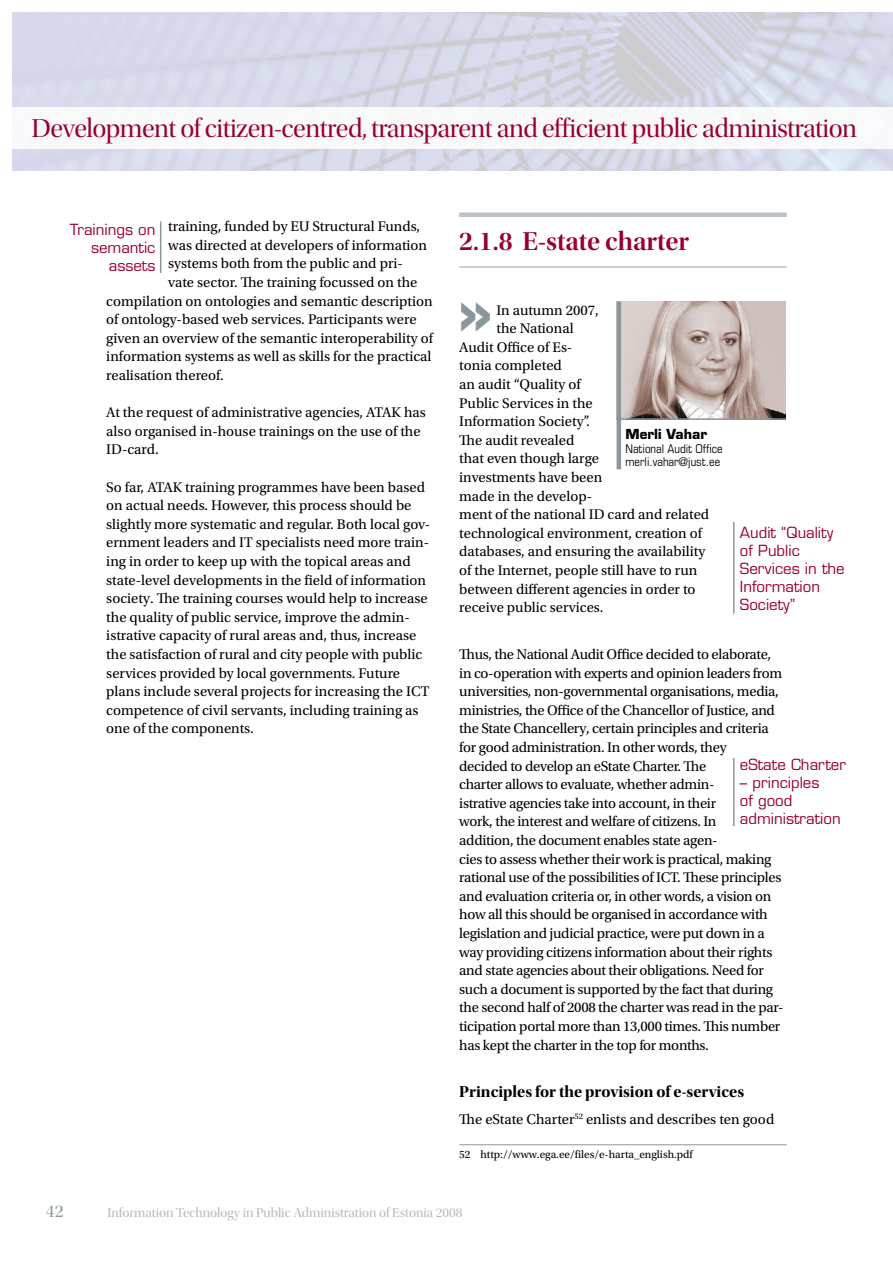
<style>
.page{position:relative;width:893px;height:1263px;background:#fff}
.page>*{position:absolute;margin:0;border:0;box-sizing:border-box;transform-origin:0 0}
.t1{font:900 condensed 46.35px "Interstate";color:#8a979c}
.t2{font:27px "Utopia Std Disp";letter-spacing:-.02em;color:#98002e}
.t3{font:27px "Utopia Std Semibold Disp";color:#98002e}
.t4{font:18px "Utopia Std Disp";color:#8a979c}
.t5{font:16.5px "Utopia Std Bold Disp";color:#000}
.t6{font:15px/18px "Eurostile";color:#98002e}
.t7{font:14.7px/18.6px "Utopia Std";letter-spacing:-.005em;color:#000}
.t8{font:13.5px "Utopia Std Disp";color:#b2b9bd}
.t9{font:700 13.5px "Eurostile";color:#000}
.t10{font:condensed 12px/13.5px "Eurostile";color:#000}
.t11{font:11.25px "Utopia Std";color:#000}
</style>
<div class="page">
<svg style="left:12px;top:12px;width:880px;height:159px;background:#d5d7e6"></svg>
<div style="left:0;top:108px;width:893px;height:41px;background:#f8f9fb"></div>
<hr style="left:892px;top:108px;width:1px;height:41px;background:#fff">
<div style="left:459px;top:212px;width:328px;height:5px;background:#bcc2c5"></div>
<hr style="left:459px;top:266px;width:328px;height:2px;background:#bcc2c5">
<hr style="left:459px;top:1144px;width:328px;height:1px;background:#8a979c">
<img style="left:621px;top:301px;width:165px;height:117px">
<hr style="left:617px;top:301px;width:4px;height:168px;background:#8a979c">
<hr style="left:617px;top:418px;width:169px;height:2px;background:#8a979c">
<hr style="left:733px;top:758px;width:2px;height:68px;background:#8a979c">
<hr style="left:733px;top:522px;width:2px;height:92px;background:#8a979c">
<hr style="left:160px;top:222px;width:1px;height:51px;background:#8a979c">
<h2 class="t2" style="left:31px;top:114px;width:827px">Development of citizen-centred, transparent and efficient public administration</h2>
<h2 class="t2" style="left:367px;top:114px;width:217px">and inclusive society</h2>
<p class="t7" style="left:168px;top:217px;width:254px">training, funded by EU Structural Funds,</p>
<p class="t7" style="left:168px;top:236px;width:260px">was directed at developers of information</p>
<p class="t7" style="left:168px;top:255px;width:236px">systems both from the public and pri-</p>
<p class="t7" style="left:168px;top:273px;width:251px">vate sector. The training focussed on the</p>
<p class="t7" style="left:106px;top:292px;width:328px">compilation on ontologies and semantic description</p>
<p class="t7" style="left:106px;top:310px;width:312px">of ontology-based web services. Participants were</p>
<p class="t7" style="left:106px;top:329px;width:328px">given an overview of the semantic interoperability of</p>
<p class="t7" style="left:106px;top:348px;width:327px">information systems as well as skills for the practical</p>
<p class="t7" style="left:106px;top:366px;width:119px">realisation thereof.</p>
<p class="t7" style="left:106px;top:403px;width:321px">At the request of administrative agencies, ATAK has also organised in-house trainings on the use of the<br>ID-card.</p>
<p class="t7" style="left:106px;top:478px;width:325px">So far, ATAK training programmes have been based on actual needs. However, this process should be slightly more systematic and regular. Both local gov&shy;ernment leaders and IT specialists need more train&shy;ing in order to keep up with the topical areas and state-level developments in the field of information society. The training courses would help to increase the quality of public service, improve the admin&shy;istrative capacity of rural areas and, thus, increase the satisfaction of rural and city people with public services provided by local governments. Future plans include several projects for increasing the ICT competence of civil servants, including training as one of the components.</p>
<p class="t6" style="left:70px;top:221px;width:87px;text-align:right">Trainings on semantic assets</p>
<h2 class="t3" style="left:459px;top:227px;width:231px">2.1.8 E-state charter</h2>
<h1 class="t1" style="left:459px;top:291px;width:34px">&gt;&gt;</h1>
<p class="t7" style="left:496px;top:301px;width:104px">In autumn 2007,</p>
<p class="t7" style="left:496px;top:319px;width:79px">the National</p>
<p class="t7" style="left:459px;top:338px;width:115px">Audit Office of Es-</p>
<p class="t7" style="left:459px;top:357px;width:104px">tonia completed</p>
<p class="t7" style="left:459px;top:375px;width:123px">an audit “Quality of</p>
<p class="t7" style="left:459px;top:394px;width:135px">Public Services in the</p>
<p class="t7" style="left:459px;top:412px;width:132px">Information Society”.</p>
<p class="t7" style="left:459px;top:431px;width:117px">The audit revealed</p>
<p class="t7" style="left:459px;top:450px;width:141px">that even though large</p>
<p class="t7" style="left:459px;top:468px;width:145px">investments have been</p>
<p class="t7" style="left:459px;top:487px;width:134px">made in the develop-</p>
<p class="t7" style="left:459px;top:505px;width:252px">ment of the national ID card and related</p>
<p class="t7" style="left:459px;top:524px;width:244px">technological environment, creation of</p>
<p class="t7" style="left:459px;top:543px;width:248px">databases, and ensuring the availability</p>
<p class="t7" style="left:459px;top:561px;width:240px">of the Internet, people still have to run</p>
<p class="t7" style="left:459px;top:580px;width:238px">between different agencies in order to</p>
<p class="t7" style="left:459px;top:598px;width:146px">receive public services.</p>
<p class="t7" style="left:459px;top:645px;width:326px">Thus, the National Audit Office decided to elaborate, in co-operation with experts and opinion leaders from universities, non-governmental organisations, media, ministries, the Office of the Chancellor of Justice, and the State Chancellery, certain principles and criteria for good administration. In other words, they<br>decided to develop an eState Charter. The<br>charter allows to evaluate, whether admin-<br>istrative agencies take into account, in their<br>work, the interest and welfare of citizens. In<br>addition, the document enables state agen-<br>cies to assess whether their work is practical, making rational use of the possibilities of ICT. These principles and evaluation criteria or, in other words, a vision on how all this should be organised in accordance with legislation and judicial practice, were put down in a way providing citizens information about their rights and state agencies about their obligations. Need for such a document is supported by the fact that during the second half of 2008 the charter was read in the par&shy;ticipation portal more than 13,000 times. This number has kept the charter in the top for months.</p>
<p class="t5" style="left:459px;top:1082px;width:287px">Principles for the provision of e-services</p>
<p class="t7" style="left:459px;top:1110px;width:317px">The eState Charter<sup>52</sup> enlists and describes ten good</p>
<p class="t11" style="left:459px;top:1148px;width:235px">52 http://www.ega.ee/files/e-harta_english.pdf</p>
<p class="t9" style="left:625px;top:426px;width:83px">Merli Vahar</p>
<p class="t10" style="left:625px;top:442px;width:99px">National Audit Office merli.vahar@just.ee</p>
<p class="t6" style="left:740px;top:524px;width:106px">Audit “Quality of Public<br>Services in the<br>Information<br>Society”</p>
<p class="t6" style="left:740px;top:756px;width:108px">eState Charter</p>
<p class="t6" style="left:740px;top:774px;width:102px">– principles<br>of good administration</p>
<p class="t4" style="left:46px;top:1202px;width:19px">42</p>
<p class="t8" style="left:107px;top:1205px;width:357px">Information Technology in Public Administration of Estonia 2008</p>
</div>
